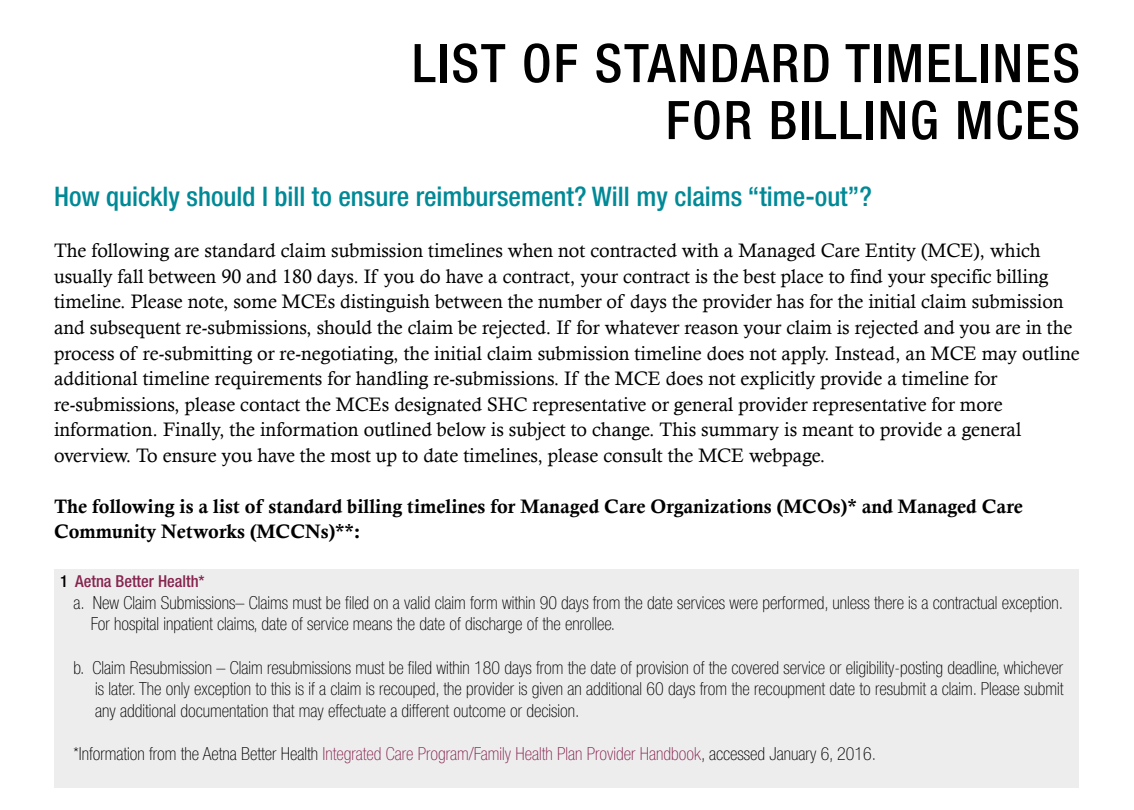
<style>
.page{position:relative;width:1134px;height:810px;background:#fff}
.page>*{position:absolute;margin:0;border:0;box-sizing:border-box;transform-origin:0 0}
.t1{font:500 condensed 53.25px/57px "Helvetica Neue LT Std";letter-spacing:.035em;color:#000}
.t2{font:500 condensed 27px "Helvetica Neue LT Std";color:#008996}
.t3{font:19.5px/25.5px "Calisto";color:#000}
.t4{font:19.5px/25.5px "Calis MT Bol";color:#000}
.t5{font:100 condensed 18px/21.6px "Helvetica Neue LT Std";color:#000}
.t6{font:500 condensed 16.5px "Helvetica Neue LT Std";color:#86244e}
.s1{color:#000}
.s2{color:#86244e}
</style>
<div class="page">
<div style="left:54px;top:569px;width:1024px;height:219px;background:#ededee"></div>
<h1 class="t1" style="left:666px;top:34px;width:233px;text-indent:-253px">List of Standard Timelines for Billin</h1>
<h1 class="t1" style="left:910px;top:91px;width:167px">g MCEs</h1>
<h2 class="t2" style="left:54px;top:181px;width:819px">How quickly should I bill to ensure reimbursement? Will my claims “time-out”?</h2>
<p class="t3" style="left:54px;top:238px;width:1027px">The following are standard claim submission timelines when not contracted with a Managed Care Entity (MCE), which usually fall between 90 and 180 days. If you do have a contract, your contract is the best place to find your specific billing timeline. Please note, some MCEs distinguish between the number of days the provider has for the initial claim submission and subsequent re-submissions, should the claim be rejected. If for whatever reason your claim is rejected and you are in the process of re-submitting or re-negotiating, the initial claim submission timeline does not apply. Instead, an MCE may outline additional timeline requirements for handling re-submissions. If the MCE does not explicitly provide a timeline for re-submissions, please contact the MCEs designated SHC representative or general provider representative for more information. Finally, the information outlined below is subject to change. This summary is meant to provide a general overview. To ensure you have the most up to date timelines, please consult the MCE webpage.</p>
<p class="t4" style="left:54px;top:493px;width:971px">The following is a list of standard billing timelines for Managed Care Organizations (MCOs)* and Managed Care<br>Community Networks (MCCNs)**:</p>
<p class="t6" style="left:60px;top:572px;width:146px"><span class="s1">1</span> Aetna Better Health*</p>
<p class="t5" style="left:91px;top:592px;width:974px;text-indent:-17px">a. New Claim Submissions– Claims must be filed on a valid claim form within 90 days from the date services were performed, unless there is a contractual exception.<br>For hospital inpatient claims, date of service means the date of discharge of the enrollee.</p>
<p class="t5" style="left:95px;top:656px;width:970px;text-align:justify;text-indent:-22px">b. Claim Resubmission – Claim resubmissions must be filed within 180 days from the date of provision of the covered service or eligibility-posting deadline, whichever is later. The only exception to this is if a claim is recouped, the provider is given an additional 60 days from the recoupment date to resubmit a claim. Please submit any additional documentation that may effectuate a different outcome or decision.</p>
<p class="t5" style="left:74px;top:743px;width:804px">*Information from the Aetna Better Health <span class="s2">Integrated Care Program/Family Health Plan Provider Handbook</span>, accessed January 6, 2016.</p>
</div>
